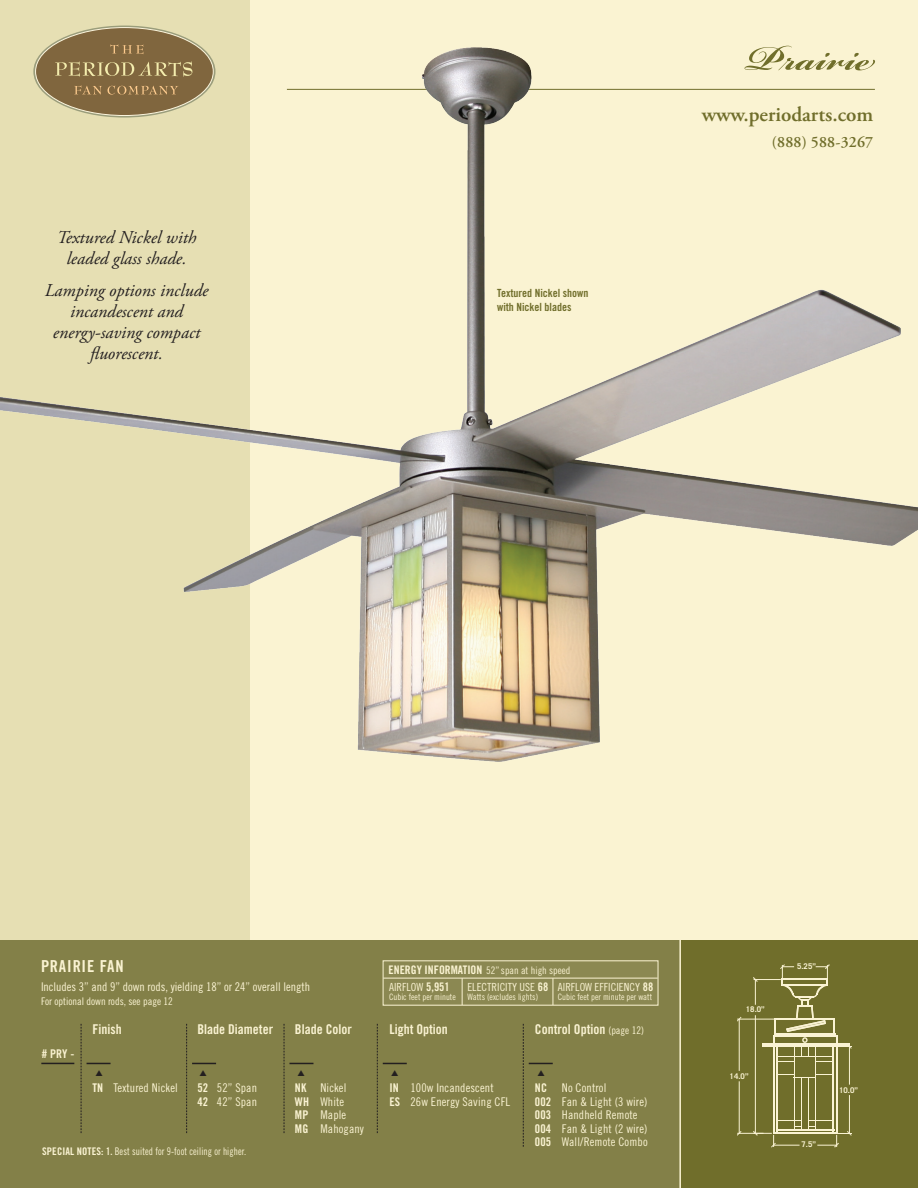
<style>
.page{position:relative;width:918px;height:1188px;background:#fff}
.page>*{position:absolute;margin:0;border:0;box-sizing:border-box;transform-origin:0 0}
.t1{font:700 53.1px "Bickham Script Pro";color:#706e2b}
.t2{font:600 21px "Adobe Garamond Pro";color:#706e2b}
.t3{font:italic 18px/21px "Adobe Garamond Pro";color:#231f20;text-align:center}
.t4{font:16.5px "Trade Gothic Bold Cond Twenty";letter-spacing:.05em;color:#faf3d2}
.t5{font:600 15.75px "Adobe Garamond Pro";letter-spacing:.01em;color:#706e2b}
.t6{font:13.5px "Trade Gothic Bold Cond Twenty";color:#faf3d2}
.t7{font:12px/13.5px "Trade Gothic Cond Eighteen";letter-spacing:.01em;color:#faf3d2}
.t8{font:12px "Trade Gothic Bold Cond Twenty";color:#faf3d2}
.t9{font:11.85px "Trade Gothic Bold Cond Twenty";color:#faf3d2}
.t10{font:11.25px "Trade Gothic Cond Eighteen";color:#faf3d2}
.t11{font:11.25px/14.2px "Trade Gothic Bold Cond Twenty";color:#706e2b}
.t12{font:10.5px "Trade Gothic Cond Eighteen";letter-spacing:.01em;color:#faf3d2;scale:.9 1}
.t13{font:10.5px "Trade Gothic Cond Eighteen";letter-spacing:.01em;color:#faf3d2}
.t14{font:10.35px "Trade Gothic Cond Eighteen";color:#faf3d2}
.t15{font:8.85px "Trade Gothic Cond Eighteen";color:#faf3d2}
.t16{font:700 7.8px "Trade Gothic";letter-spacing:.005em;color:#faf3d3}
.s1{font-family:"Trade Gothic Bold Cond Twenty";font-size:11.85px}
.s2{font-family:"Trade Gothic Cond Eighteen";font-size:11.25px}
.s3{font-family:"Trade Gothic Cond Eighteen";font-size:10.5px}
.s4{font-family:"Trade Gothic Bold Cond Twenty"}
</style>
<div class="page">
<div style="left:0;top:0;width:918px;height:1019px;background:#faf3d2"></div>
<div style="left:0;top:0;width:249px;height:941px;background:#e6dfb3"></div>
<div style="left:0;top:940px;width:686px;height:248px;background:#838048"></div>
<div style="left:680px;top:940px;width:238px;height:248px;background:#706e2b"></div>
<hr style="left:679px;top:937px;width:2px;height:251px;background:#faf3d2">
<hr style="left:849px;top:1046px;width:1px;height:39px;background:#faf3d3">
<hr style="left:849px;top:1095px;width:1px;height:38px;background:#faf3d3">
<hr style="left:737px;top:1019px;width:40px;height:1px;background:#faf3d3">
<svg style="left:737px;top:1017px;width:5px;height:5px"></svg>
<hr style="left:739px;top:1019px;width:1px;height:52px;background:#faf3d3">
<hr style="left:739px;top:1081px;width:1px;height:52px;background:#faf3d3">
<hr style="left:755px;top:1015px;width:1px;height:118px;background:#faf3d3">
<hr style="left:776px;top:1046px;width:1px;height:88px;background:#faf3d3">
<hr style="left:773px;top:1046px;width:1px;height:80px;background:#faf3d3">
<hr style="left:833px;top:1046px;width:1px;height:88px;background:#faf3d3">
<hr style="left:836px;top:1046px;width:1px;height:88px;background:#faf3d3">
<hr style="left:773px;top:1132px;width:64px;height:2px;background:#faf3d3">
<hr style="left:794px;top:1078px;width:1px;height:42px;background:#faf3d3">
<hr style="left:801px;top:1078px;width:1px;height:52px;background:#faf3d3">
<hr style="left:802px;top:1129px;width:32px;height:2px;background:#faf3d3">
<hr style="left:815px;top:1078px;width:1px;height:49px;background:#faf3d3">
<svg style="left:737px;top:1120px;width:65px;height:28px"></svg>
<svg style="left:809px;top:1120px;width:43px;height:28px"></svg>
<hr style="left:808px;top:1078px;width:1px;height:52px;background:#faf3d3">
<svg style="left:753px;top:964px;width:99px;height:115px"></svg>
<hr style="left:41px;top:1063px;width:33px;height:1px;background:#231f20">
<div style="left:383px;top:960px;width:276px;height:46px;background:#8b8852;border:1px solid #faf3d2"></div>
<hr style="left:383px;top:978px;width:275px;height:1px;background:#faf3d2">
<svg style="left:462px;top:978px;width:1px;height:27px"></svg>
<svg style="left:553px;top:978px;width:1px;height:27px"></svg>
<img style="left:0;top:10px;width:918px;height:842px">
<svg style="left:81px;top:1024px;width:30px;height:109px"></svg>
<svg style="left:186px;top:1024px;width:30px;height:109px"></svg>
<svg style="left:284px;top:1024px;width:29px;height:109px"></svg>
<svg style="left:377px;top:1024px;width:30px;height:109px"></svg>
<svg style="left:523px;top:1024px;width:30px;height:123px"></svg>
<h3 class="t3" style="left:57px;top:228px;width:141px">Textured Nickel with leaded glass shade.</h3>
<h3 class="t3" style="left:45px;top:281px;width:165px">Lamping options include incandescent and energy-saving compact fluorescent.</h3>
<p class="t11" style="left:497px;top:286px;width:93px">Textured Nickel shown with Nickel blades</p>
<h1 class="t1" style="left:744px;top:20px;width:131px">Prairie</h1>
<h2 class="t2" style="left:702px;top:102px;width:173px">www.periodarts.com</h2>
<h3 class="t5" style="left:772px;top:133px;width:103px">(888) 588-3267</h3>
<h3 class="t4" style="left:41px;top:957px;width:84px">PRAIRIE FAN</h3>
<p class="t7" style="left:41px;top:980px;width:271px">Includes 3” and 9” down rods, yielding 18” or 24” overall length</p>
<p class="t13" style="left:41px;top:995px;width:133px">For optional down rods, see page 12</p>
<p class="t9" style="left:389px;top:963px;width:12px">Energy</p>
<p class="t9" style="left:425px;top:963px;width:10px">Information</p>
<p class="t14" style="left:486px;top:964px;width:86px">52” span at high speed</p>
<p class="t10" style="left:389px;top:980px;width:62px">Airflow <span class="s1">5,951</span></p>
<p class="t15" style="left:389px;top:992px;width:68px">Cubic feet per minute</p>
<p class="t10" style="left:467px;top:980px;width:11px">Electricit</p>
<p class="t10" style="left:512px;top:980px;width:38px">y Use <span class="s1">68</span></p>
<p class="t15" style="left:468px;top:992px;width:72px">Watts (excludes lights)</p>
<p class="t10" style="left:558px;top:980px;width:47px">Airflow Efficienc</p>
<p class="t9" style="left:635px;top:980px;width:20px"><span class="s2">y</span> 88</p>
<p class="t15" style="left:558px;top:992px;width:96px">Cubic feet per minute per watt</p>
<p class="t8" style="left:42px;top:1046px;width:34px"># PRY -</p>
<p class="t6" style="left:92px;top:1021px;width:31px">Finish</p>
<p class="t6" style="left:197px;top:1021px;width:77px">Blade Diameter</p>
<p class="t6" style="left:295px;top:1021px;width:58px">Blade Color</p>
<p class="t6" style="left:389px;top:1021px;width:60px">Light Option</p>
<p class="t6" style="left:535px;top:1021px;width:111px">Control Option <span class="s3">(page 12)</span></p>
<p class="t7" style="left:92px;top:1081px;width:87px"><span class="s4">TN</span> Textured Nickel</p>
<p class="t7" style="left:197px;top:1081px;width:61px"><span class="s4">52</span> 52” Span</p>
<p class="t7" style="left:295px;top:1081px;width:53px"><span class="s4">NK</span> Nickel</p>
<p class="t7" style="left:389px;top:1081px;width:106px"><span class="s4">IN</span> 100w Incandescent</p>
<p class="t7" style="left:535px;top:1081px;width:73px"><span class="s4">NC</span> No Control</p>
<p class="t7" style="left:197px;top:1095px;width:61px"><span class="s4">42</span> 42” Span</p>
<p class="t7" style="left:295px;top:1095px;width:51px"><span class="s4">WH</span> White</p>
<p class="t7" style="left:389px;top:1095px;width:122px"><span class="s4">ES</span> 26w Energy Saving CFL</p>
<p class="t7" style="left:535px;top:1095px;width:114px"><span class="s4">002</span> Fan &amp; Light (3 wire)</p>
<p class="t7" style="left:295px;top:1108px;width:53px"><span class="s4">MP</span> Maple</p>
<p class="t7" style="left:535px;top:1108px;width:104px"><span class="s4">003</span> Handheld Remote</p>
<p class="t7" style="left:295px;top:1122px;width:70px"><span class="s4">MG</span> Mahogany</p>
<p class="t7" style="left:535px;top:1122px;width:114px"><span class="s4">004</span> Fan &amp; Light (2 wire)<br><span class="s4">005</span> Wall/Remote Combo</p>
<p class="t12" style="left:42px;top:1145px;width:228px"><span class="s4">SPECIAL NOTES: 1.</span> Best suited for 9-foot ceiling or higher.</p>
<p class="t16" style="left:746px;top:1005px;width:20px">18.0”</p>
<p class="t16" style="left:730px;top:1071px;width:20px">14.0”</p>
<p class="t16" style="left:797px;top:961px;width:20px">5.25”</p>
<p class="t16" style="left:802px;top:1140px;width:16px">7.5”</p>
<p class="t16" style="left:839px;top:1085px;width:20px">10.0”</p>
</div>
